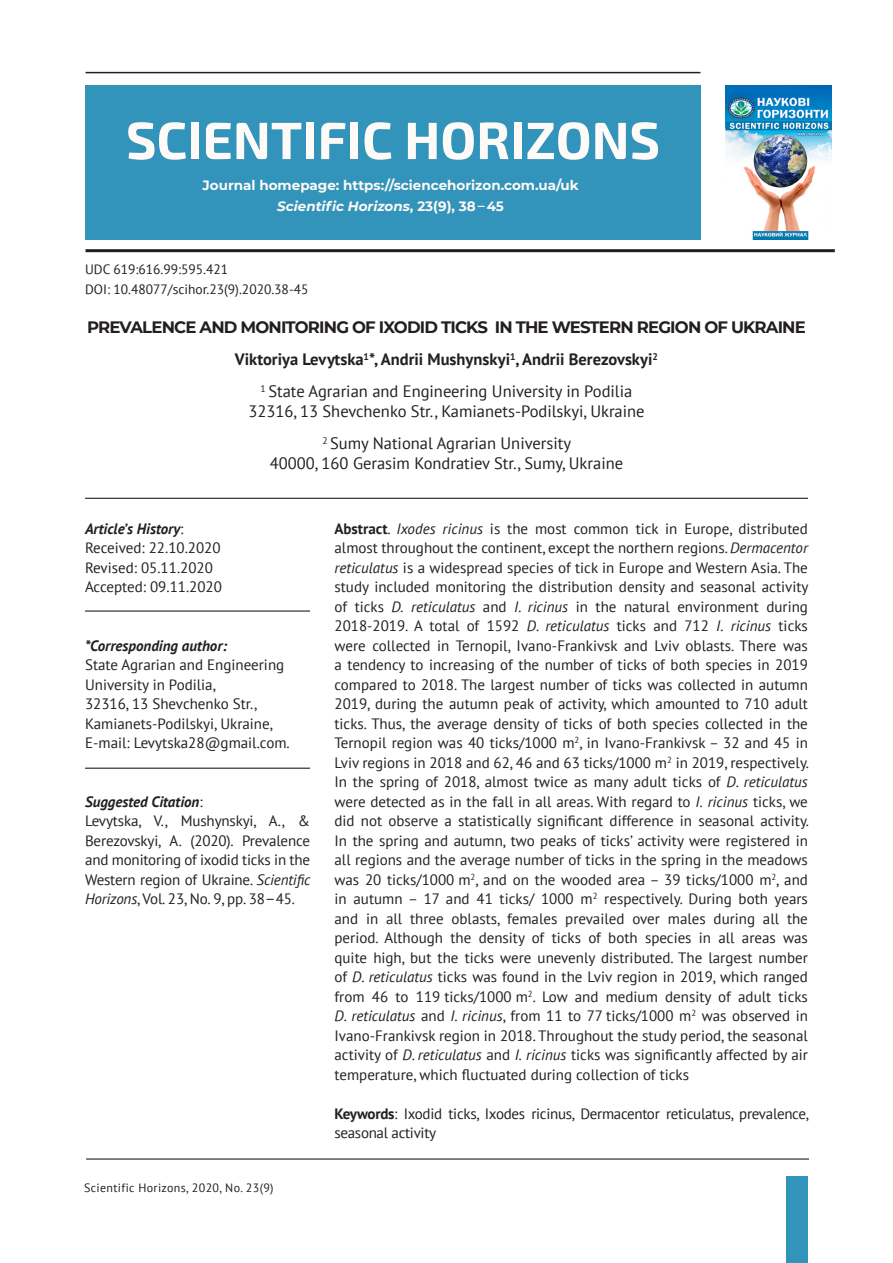
<style>
.page{position:relative;width:893px;height:1263px;background:#fff}
.page>*{position:absolute;margin:0;border:0;box-sizing:border-box;transform-origin:0 0}
.t1{font:700 52.5px "Exo 2";color:#fefaf8}
.Автор{font:16.5px "PT Sans";color:#231f20}
.Загаловок_статьи{font:700 16.5px "Montserrat";letter-spacing:-.05em;color:#231f20}
.Автор-2{font:700 16.5px "PT Sans";color:#231f20}
.Стандартный_HTML{font:15px/19.5px "PT Sans";color:#231f20;text-align:justify}
.Стандартный_HTML-2{font:15px/19.5px "PT Sans";letter-spacing:-.02em;color:#231f20}
.t2{font:italic 700 15px "PT Sans";color:#231f20}
.Автор-3{font:13.5px "PT Sans";color:#231f20}
.t3{font:700 13.5px "Montserrat";color:#fefaf8}
.t4{font:italic 700 13.5px "Montserrat";color:#fefaf8}
.t5{font:12px "PT Sans";letter-spacing:.03em;color:#231f20}
.s1{font-style:normal}
.s2{font-family:"PT Sans";font-weight:400;font-style:normal;font-size:16.5px;color:#fff}
.s3{font-weight:400;font-style:normal}
.s4{font-style:italic}
.s5{font-size:16.5px}
.s6{font-weight:700}
</style>
<div class="page">
<hr style="left:85px;top:610px;width:225px;height:2px;background:#231f20">
<hr style="left:85px;top:498px;width:723px;height:1px;background:#231f20">
<hr style="left:85px;top:768px;width:225px;height:1px;background:#231f20">
<hr style="left:86px;top:1158px;width:723px;height:1px;background:#231f20">
<img style="left:726px;top:85px;width:106px;height:155px">
<div style="left:86px;top:85px;width:614px;height:155px;background:#3394bb"></div>
<hr style="left:86px;top:72px;width:614px;height:1px;background:#231f20">
<hr style="left:86px;top:249px;width:749px;height:3px;background:#231f20">
<div style="left:787px;top:1177px;width:21px;height:86px;background:#3394bb"></div>
<p class="t1" style="left:126px;top:101px;width:536px">SCIENTIFIC HORIZONS</p>
<p class="t3" style="left:203px;top:176px;width:378px">Journal homepage: https://sciencehorizon.com.ua/uk</p>
<p class="t4" style="left:277px;top:197px;width:228px">Scientific Horizons<span class="s1">, 23(9), 38</span><span class="s2">–</span><span class="s1">45</span></p>
<p class="Автор-3" style="left:85px;top:261px;width:145px">UDC 619:616.99:595.421</p>
<p class="Автор-3" style="left:85px;top:280px;width:225px">DOI: 10.48077/scihor.23(9).2020.38-45</p>
<p class="Загаловок_статьи" style="left:87px;top:315px;width:720px">PREVALENCE AND MONITORING OF IXODID TICKS IN THE WESTERN REGION OF UKRAINE</p>
<p class="Автор-2" style="left:235px;top:348px;width:425px">Viktoriya Levytska<sup>1</sup>*, Andrii Mushynskyi<sup>1</sup>, Andrii Berezovskyi<sup>2</sup></p>
<p class="Автор" style="left:261px;top:381px;width:373px"><sup>1</sup> State Agrarian and Engineering University in Podilia</p>
<p class="Автор" style="left:248px;top:400px;width:398px">32316, 13 Shevchenko Str., Kamianets-Podilskyi, Ukraine</p>
<p class="Автор" style="left:322px;top:433px;width:250px"><sup>2</sup> Sumy National Agrarian University</p>
<p class="Автор" style="left:270px;top:452px;width:355px">40000, 160 Gerasim Kondratiev Str., Sumy, Ukraine</p>
<p class="t2" style="left:85px;top:518px;width:100px">Article’s History<span class="s3">:</span></p>
<p class="Стандартный_HTML" style="left:85px;top:538px;width:137px">Received: 22.10.2020</p>
<p class="Стандартный_HTML" style="left:85px;top:557px;width:129px">Revised: 05.11.2020</p>
<p class="Стандартный_HTML" style="left:85px;top:577px;width:138px">Accepted: 09.11.2020</p>
<p class="t2" style="left:85px;top:635px;width:144px">*Corresponding author:</p>
<p class="Стандартный_HTML" style="left:85px;top:655px;width:201px">State Agrarian and Engineering<br>University in Podilia,</p>
<p class="Стандартный_HTML" style="left:85px;top:694px;width:190px">32316, 13 Shevchenko Str.,<br>Kamianets-Podilskyi, Ukraine,</p>
<p class="Стандартный_HTML" style="left:85px;top:733px;width:206px">E-mail: Levytska28@gmail.com.</p>
<p class="t2" style="left:85px;top:791px;width:119px">Suggested Citation<span class="s3">:</span></p>
<p class="Стандартный_HTML" style="left:85px;top:811px;width:227px">Levytska, V., Mushynskyi, A., &amp; Berezovskyi, A. (2020). Prevalence and monitoring of ixodid ticks in the Western region of Ukraine. <span class="s4">Scientific Horizons</span>, Vol. 23, No. 9, pp. 38<span class="s5">–</span>45.</p>
<p class="t5" style="left:84px;top:1180px;width:191px">Scientific Horizons, 2020, No. 23(9)</p>
<p class="Стандартный_HTML" style="left:334px;top:518px;width:476px"><span class="s6">Abstract</span>. <span class="s4">Ixodes ricinus</span> is the most common tick in Europe, distributed almost throughout the continent, except the northern regions. <span class="s4">Dermacentor reticulatus</span> is a widespread species of tick in Europe and Western Asia. The study included monitoring the distribution density and seasonal activity of ticks <span class="s4">D. reticulatus</span> and <span class="s4">I. ricinus</span> in the natural environment during 2018-2019. A total of 1592 <span class="s4">D</span>. <span class="s4">reticulatus</span> ticks and 712 <span class="s4">I. ricinus</span> ticks were collected in Ternopil, Ivano-Frankivsk and Lviv oblasts. There was a tendency to increasing of the number of ticks of both species in 2019 compared to 2018. The largest number of ticks was collected in autumn 2019, during the autumn peak of activity, which amounted to 710 adult ticks. Thus, the average density of ticks of both species collected in the Ternopil region was 40 ticks/1000 m<sup>2</sup>, in Ivano-Frankivsk – 32 and 45 in Lviv regions in 2018 and 62, 46 and 63 ticks/1000 m<sup>2</sup> in 2019, respectively.<br>In the spring of 2018, almost twice as many adult ticks of <span class="s4">D</span>. <span class="s4">reticulatus </span>were detected as in the fall in all areas. With regard to <span class="s4">I. ricinus</span> ticks, we did not observe a statistically significant difference in seasonal activity.<br>In the spring and autumn, two peaks of ticks’ activity were registered in all regions and the average number of ticks in the spring in the meadows was 20 ticks/1000 m<sup>2</sup>, and on the wooded area – 39 ticks/1000 m<sup>2</sup>, and in autumn – 17 and 41 ticks/ 1000 m<sup>2</sup> respectively. During both years and in all three oblasts, females prevailed over males during all the period. Although the density of ticks of both species in all areas was quite high, but the ticks were unevenly distributed. The largest number of <span class="s4">D</span>. <span class="s4">reticulatus</span> ticks was found in the Lviv region in 2019, which ranged from 46 to 119 ticks/1000 m<sup>2</sup>. Low and medium density of adult ticks <span class="s4">D</span>. <span class="s4">reticulatus</span> and <span class="s4">I</span>. <span class="s4">ricinus</span>, from 11 to 77 ticks/1000 m<sup>2</sup> was observed in Ivano-Frankivsk region in 2018. Throughout the study period, the seasonal activity of <span class="s4">D</span>. <span class="s4">reticulatus</span> and <span class="s4">I. ricinus</span> ticks was significantly affected by air temperature, which fluctuated during collection of ticks</p>
<p class="Стандартный_HTML-2" style="left:334px;top:1103px;width:476px"><span class="s6">Keywords</span>: Ixodid ticks, Ixodes ricinus, Dermacentor reticulatus, prevalence, seasonal activity</p>
</div>
